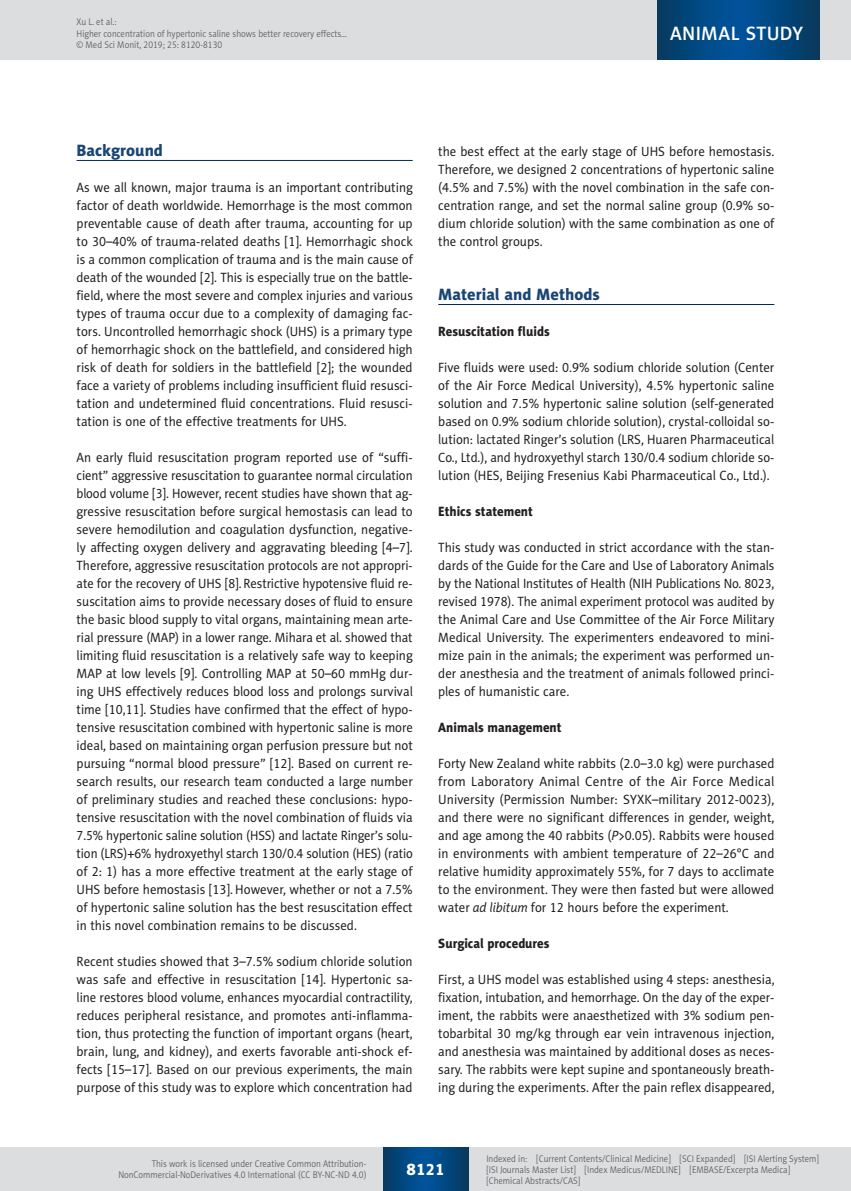
<style>
.page{position:relative;width:851px;height:1191px;background:#fff}
.page>*{position:absolute;margin:0;border:0;box-sizing:border-box;transform-origin:0 0}
.t1{font:19.5px "Naomi Sans EFN Medium";letter-spacing:.015em;color:#fff}
.MSM_Headline_1{font:16.5px "Naomi Sans EFN Heavy";color:#1a4574}
.t2{font:16.5px "Naomi Sans EFN Heavy";color:#fff}
.MSM_Body{font:13.5px/18px "Naomi Sans EFN";color:#231f20;text-align:justify;scale:.95 1}
.MSM_Headline_2{font:13.5px "Naomi Sans EFN Heavy";color:#231f20;scale:.95 1}
.MSM_pagina_zywa{font:9.75px/11.2px "Naomi Sans EFN Light";color:#57585a;scale:.9 1}
.MSM_pagina_sygnatura{font:9.75px "Naomi Sans EFN Light";color:#57585a;scale:.9 1}
.s1{font-style:italic}
</style>
<div class="page">
<hr style="left:77px;top:160px;width:335px;height:1px;background:#00295c">
<hr style="left:438px;top:304px;width:336px;height:1px;background:#00295c">
<div style="left:0;top:1148px;width:850px;height:43px;background:#dcdddf"></div>
<svg style="left:383px;top:1147px;width:85px;height:43px;background:#02477e"></svg>
<div style="left:0;top:0;width:850px;height:60px;background:#dcdddf"></div>
<svg style="left:657px;top:0;width:162px;height:60px;background:#02477e"></svg>
<p class="MSM_pagina_zywa" style="left:77px;top:16px;width:302px">Xu L. et al.:<br>Higher concentration of hypertonic saline shows better recovery effects…</p>
<p class="MSM_pagina_sygnatura" style="left:77px;top:39px;width:163px">© Med Sci Monit, 2019; 25: 8120-8130</p>
<h1 class="t1" style="left:670px;top:22px;width:134px">ANIMAL STUDY</h1>
<p class="MSM_Headline_1" style="left:77px;top:140px;width:88px">Background</p>
<p class="MSM_Body" style="left:77px;top:178px;width:355px">As we all known, major trauma is an important contributing factor of death worldwide. Hemorrhage is the most common preventable cause of death after trauma, accounting for up to 30–40% of trauma-related deaths [1]. Hemorrhagic shock is a common complication of trauma and is the main cause of death of the wounded [2]. This is especially true on the battle&shy;field, where the most severe and complex injuries and various types of trauma occur due to a complexity of damaging fac&shy;tors. Uncontrolled hemorrhagic shock (UHS) is a primary type of hemorrhagic shock on the battlefield, and considered high risk of death for soldiers in the battlefield [2]; the wounded face a variety of problems including insufficient fluid resusci&shy;tation and undetermined fluid concentrations. Fluid resusci&shy;tation is one of the effective treatments for UHS.</p>
<p class="MSM_Body" style="left:77px;top:448px;width:355px">An early fluid resuscitation program reported use of “suffi&shy;cient” aggressive resuscitation to guarantee normal circulation blood volume [3]. However, recent studies have shown that ag&shy;gressive resuscitation before surgical hemostasis can lead to severe hemodilution and coagulation dysfunction, negative&shy;ly affecting oxygen delivery and aggravating bleeding [4–7].<br>Therefore, aggressive resuscitation protocols are not appropri&shy;ate for the recovery of UHS [8].Restrictive hypotensive fluid re&shy;suscitation aims to provide necessary doses of fluid to ensure the basic blood supply to vital organs, maintaining mean arte&shy;rial pressure (MAP) in a lower range. Mihara et al. showed that limiting fluid resuscitation is a relatively safe way to keeping MAP at low levels [9]. Controlling MAP at 50–60 mmHg dur&shy;ing UHS effectively reduces blood loss and prolongs survival time [10,11]. Studies have confirmed that the effect of hypo&shy;tensive resuscitation combined with hypertonic saline is more ideal, based on maintaining organ perfusion pressure but not pursuing “normal blood pressure” [12]. Based on current re&shy;search results, our research team conducted a large number of preliminary studies and reached these conclusions: hypo&shy;tensive resuscitation with the novel combination of fluids via 7.5% hypertonic saline solution (HSS) and lactate Ringer’s solu&shy;tion (LRS)+6% hydroxyethyl starch 130/0.4 solution (HES) (ratio of 2: 1) has a more effective treatment at the early stage of UHS before hemostasis [13]. However, whether or not a 7.5% of hypertonic saline solution has the best resuscitation effect in this novel combination remains to be discussed.</p>
<p class="MSM_Body" style="left:77px;top:952px;width:355px">Recent studies showed that 3–7.5% sodium chloride solution was safe and effective in resuscitation [14]. Hypertonic sa&shy;line restores blood volume, enhances myocardial contractility, reduces peripheral resistance, and promotes anti-inflamma&shy;tion, thus protecting the function of important organs (heart, brain, lung, and kidney), and exerts favorable anti-shock ef&shy;fects [15–17]. Based on our previous experiments, the main purpose of this study was to explore which concentration had</p>
<p class="MSM_Body" style="left:438px;top:142px;width:355px">the best effect at the early stage of UHS before hemostasis.<br>Therefore, we designed 2 concentrations of hypertonic saline (4.5% and 7.5%) with the novel combination in the safe con&shy;centration range, and set the normal saline group (0.9% so&shy;dium chloride solution) with the same combination as one of the control groups.</p>
<p class="MSM_Headline_1" style="left:438px;top:284px;width:163px">Material and Methods</p>
<p class="MSM_Headline_2" style="left:438px;top:323px;width:119px">Resuscitation fluids</p>
<p class="MSM_Body" style="left:438px;top:358px;width:355px">Five fluids were used: 0.9% sodium chloride solution (Center of the Air Force Medical University), 4.5% hypertonic saline solution and 7.5% hypertonic saline solution (self-generated based on 0.9% sodium chloride solution), crystal-colloidal so&shy;lution: lactated Ringer’s solution (LRS, Huaren Pharmaceutical Co., Ltd.), and hydroxyethyl starch 130/0.4 sodium chloride so&shy;lution (HES, Beijing Fresenius Kabi Pharmaceutical Co., Ltd.).</p>
<p class="MSM_Headline_2" style="left:438px;top:503px;width:101px">Ethics statement</p>
<p class="MSM_Body" style="left:438px;top:538px;width:355px">This study was conducted in strict accordance with the stan&shy;dards of the Guide for the Care and Use of Laboratory Animals by the National Institutes of Health (NIH Publications No. 8023, revised 1978). The animal experiment protocol was audited by the Animal Care and Use Committee of the Air Force Military Medical University. The experimenters endeavored to mini&shy;mize pain in the animals; the experiment was performed un&shy;der anesthesia and the treatment of animals followed princi&shy;ples of humanistic care.</p>
<p class="MSM_Headline_2" style="left:438px;top:719px;width:131px">Animals management</p>
<p class="MSM_Body" style="left:438px;top:754px;width:355px">Forty New Zealand white rabbits (2.0–3.0 kg) were purchased from Laboratory Animal Centre of the Air Force Medical University (Permission Number: SYXK–military 2012-0023), and there were no significant differences in gender, weight, and age among the 40 rabbits (<span class="s1">P</span>&gt;0.05). Rabbits were housed in environments with ambient temperature of 22–26°C and relative humidity approximately 55%, for 7 days to acclimate to the environment. They were then fasted but were allowed water <span class="s1">ad libitum</span> for 12 hours before the experiment.</p>
<p class="MSM_Headline_2" style="left:438px;top:935px;width:119px">Surgical procedures</p>
<p class="MSM_Body" style="left:438px;top:970px;width:355px">First, a UHS model was established using 4 steps: anesthesia, fixation, intubation, and hemorrhage. On the day of the exper&shy;iment, the rabbits were anaesthetized with 3% sodium pen&shy;tobarbital 30 mg/kg through ear vein intravenous injection, and anesthesia was maintained by additional doses as neces&shy;sary. The rabbits were kept supine and spontaneously breath&shy;ing during the experiments. After the pain reflex disappeared,</p>
<p class="MSM_pagina_zywa" style="left:118px;top:1158px;width:277px;text-align:right">This work is licensed under Creative Common Attribution-<br>NonCommercial-NoDerivatives 4.0 International (CC BY-NC-ND 4.0)</p>
<p class="t2" style="left:406px;top:1159px;width:40px">8121</p>
<p class="MSM_pagina_zywa" style="left:486px;top:1152px;width:371px">Indexed in: [Current Contents/Clinical Medicine] [SCI Expanded] [ISI Alerting System] [ISI Journals Master List] [Index Medicus/MEDLINE] [EMBASE/Excerpta Medica] [Chemical Abstracts/CAS]</p>
</div>
